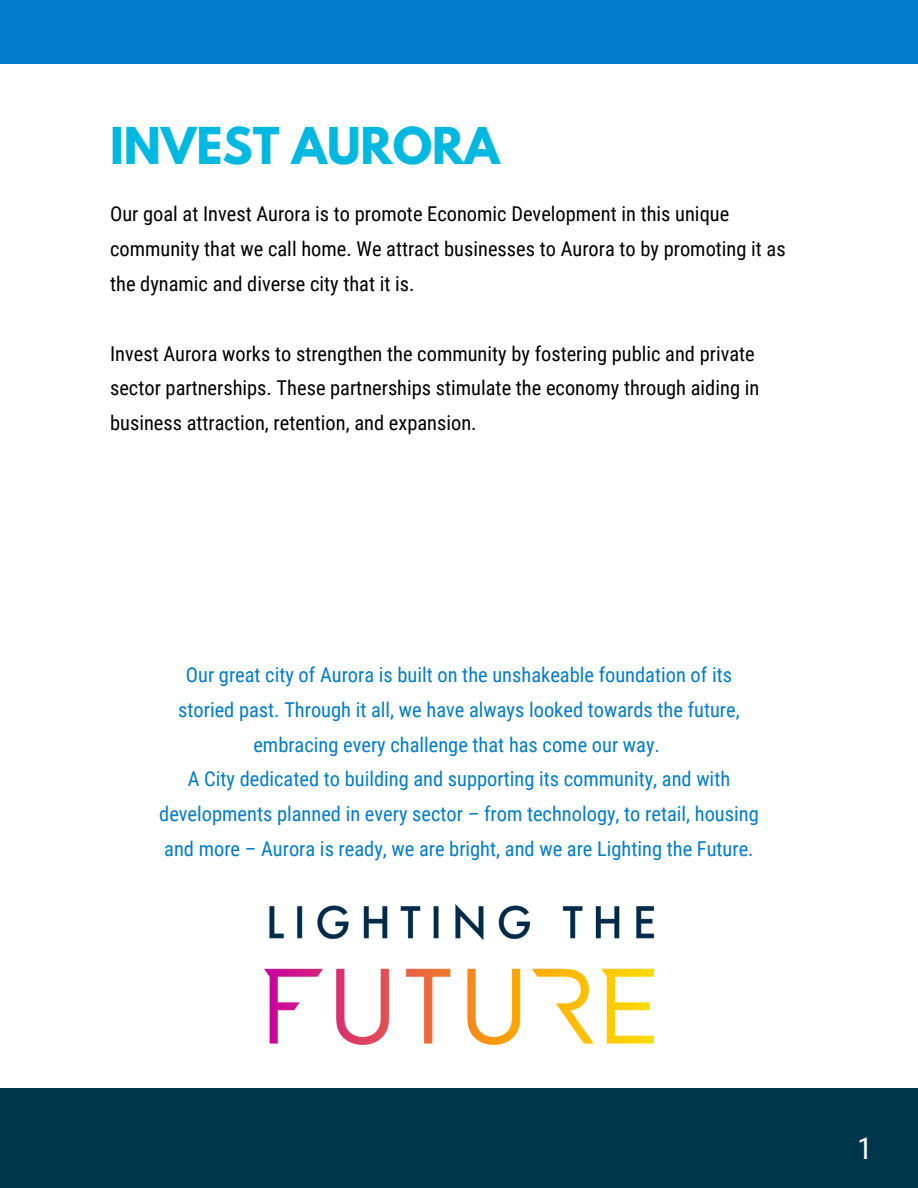
<style>
.page{position:relative;width:918px;height:1188px;background:#fff}
.page>*{position:absolute;margin:0;border:0;box-sizing:border-box;transform-origin:0 0}
.t1{font:700 45px "League Spartan";color:#00b8e0}
.t2{font:30px "Roboto Condensed";color:#fff}
.t3{font:20.4px/34.8px "Roboto Condensed";color:#000}
.t4{font:20.4px/34.8px "Roboto Condensed";color:#007dcc;text-align:center}
</style>
<div class="page">
<div style="left:0;top:0;width:918px;height:63px;background:#007dcc"></div>
<div style="left:0;top:1088px;width:918px;height:100px;background:#003649"></div>
<img style="left:265px;top:905px;width:389px;height:139px">
<h1 class="t1" style="left:110px;top:124px;width:391px">INVEST AURORA</h1>
<p class="t3" style="left:110px;top:197px;width:677px">Our goal at Invest Aurora is to promote Economic Development in this unique community that we call home. We attract businesses to Aurora to by promoting it as the dynamic and diverse city that it is.</p>
<p class="t3" style="left:110px;top:336px;width:651px">Invest Aurora works to strengthen the community by fostering public and private sector partnerships. These partnerships stimulate the economy through aiding in business attraction, retention, and expansion.</p>
<p class="t4" style="left:159px;top:657px;width:601px">Our great city of Aurora is built on the unshakeable foundation of its storied past. Through it all, we have always looked towards the future, embracing every challenge that has come our way.<br>A City dedicated to building and supporting its community, and with developments planned in every sector – from technology, to retail, housing and more – Aurora is ready, we are bright, and we are Lighting the Future.</p>
<h2 class="t2" style="left:857px;top:1131px;width:16px">1</h2>
</div>
